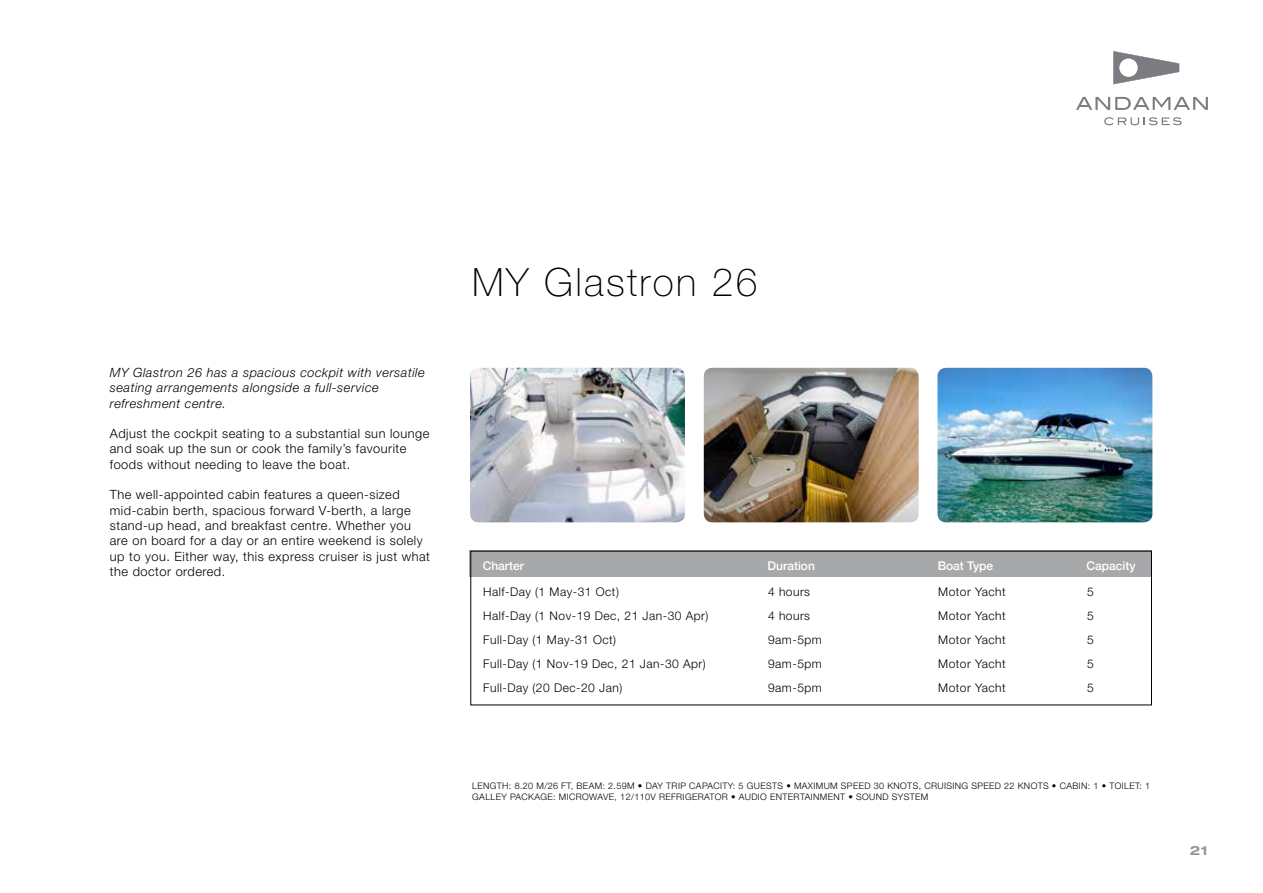
<style>
.page{position:relative;width:1263px;height:893px;background:#fff}
.page>*{position:absolute;margin:0;border:0;box-sizing:border-box;transform-origin:0 0}
.t1{font:100 39px "Helvetica Neue LT Std";letter-spacing:.06em;color:#000}
.t2{font:300 12.75px/15.3px "Helvetica Neue LT Std";letter-spacing:.04em;color:#000}
.t3{font:italic 300 12.75px/15.3px "Helvetica Neue LT Std";letter-spacing:.04em;color:#000}
.t4{font:700 expanded 12.75px "Helvetica Neue LT Std";color:#939598}
.t5{font:300 12px "Helvetica Neue LT Std";letter-spacing:.04em;color:#000}
.t6{font:500 12px "Helvetica Neue";color:#fff}
.t7{font:300 9px/10.8px "Helvetica Neue LT Std";letter-spacing:.04em;color:#000}
</style>
<div class="page">
<svg style="left:1076px;top:97px;width:132px;height:13px"></svg>
<svg style="left:1104px;top:117px;width:78px;height:8px"></svg>
<svg style="left:1113px;top:51px;width:66px;height:33px"></svg>
<div style="left:1119px;top:59px;width:19px;height:18px;background:#fff;border-radius:50%"></div>
<img style="left:470px;top:368px;width:215px;height:154px">
<img style="left:704px;top:368px;width:215px;height:154px">
<img style="left:937px;top:368px;width:215px;height:154px">
<div style="left:470px;top:551px;width:682px;height:26px;background:#a7a8a9"></div>
<div style="left:470px;top:551px;width:682px;height:154px;border:1px solid #000"></div>
<p class="t3" style="left:110px;top:365px;width:316px">MY Glastron 26 has a spacious cockpit with versatile seating arrangements alongside a full-service refreshment centre.</p>
<p class="t2" style="left:110px;top:426px;width:321px">Adjust the cockpit seating to a substantial sun lounge and soak up the sun or cook the family’s favourite foods without needing to leave the boat.</p>
<p class="t2" style="left:110px;top:487px;width:322px">The well-appointed cabin features a queen-sized mid-cabin berth, spacious forward V-berth, a large stand-up head, and breakfast centre. Whether you are on board for a day or an entire weekend is solely up to you. Either way, this express cruiser is just what the doctor ordered.</p>
<h1 class="t1" style="left:472px;top:260px;width:287px">MY Glastron 26</h1>
<p class="t6" style="left:483px;top:556px;width:43px">Charter</p>
<p class="t6" style="left:768px;top:556px;width:49px">Duration</p>
<p class="t6" style="left:938px;top:556px;width:57px">Boat Type</p>
<p class="t6" style="left:1086px;top:556px;width:51px">Capacity</p>
<p class="t5" style="left:483px;top:584px;width:137px">Half-Day (1 May-31 Oct)</p>
<p class="t5" style="left:768px;top:584px;width:44px">4 hours</p>
<p class="t5" style="left:938px;top:584px;width:69px">Motor Yacht</p>
<p class="t5" style="left:1087px;top:584px;width:8px">5</p>
<p class="t5" style="left:483px;top:608px;width:227px">Half-Day (1 Nov-19 Dec, 21 Jan-30 Apr)</p>
<p class="t5" style="left:768px;top:608px;width:44px">4 hours</p>
<p class="t5" style="left:938px;top:608px;width:69px">Motor Yacht</p>
<p class="t5" style="left:1087px;top:608px;width:8px">5</p>
<p class="t5" style="left:483px;top:632px;width:135px">Full-Day (1 May-31 Oct)</p>
<p class="t5" style="left:768px;top:632px;width:55px">9am-5pm</p>
<p class="t5" style="left:938px;top:632px;width:69px">Motor Yacht</p>
<p class="t5" style="left:1087px;top:632px;width:8px">5</p>
<p class="t5" style="left:483px;top:656px;width:224px">Full-Day (1 Nov-19 Dec, 21 Jan-30 Apr)</p>
<p class="t5" style="left:768px;top:656px;width:55px">9am-5pm</p>
<p class="t5" style="left:938px;top:656px;width:69px">Motor Yacht</p>
<p class="t5" style="left:1087px;top:656px;width:8px">5</p>
<p class="t5" style="left:483px;top:680px;width:141px">Full-Day (20 Dec-20 Jan)</p>
<p class="t5" style="left:768px;top:680px;width:55px">9am-5pm</p>
<p class="t5" style="left:938px;top:680px;width:69px">Motor Yacht</p>
<p class="t5" style="left:1087px;top:680px;width:8px">5</p>
<p class="t7" style="left:472px;top:780px;width:679px">LENGTH: 8.20 M/26 FT, BEAM: 2.59M • DAY TRIP CAPACITY: 5 GUESTS • MAXIMUM SPEED 30 KNOTS, CRUISING SPEED 22 KNOTS • CABIN: 1 • TOILET: 1<br>GALLEY PACKAGE: MICROWAVE, 12/110V REFRIGERATOR • AUDIO ENTERTAINMENT • SOUND SYSTEM</p>
<p class="t4" style="left:1190px;top:842px;width:20px">21</p>
</div>
